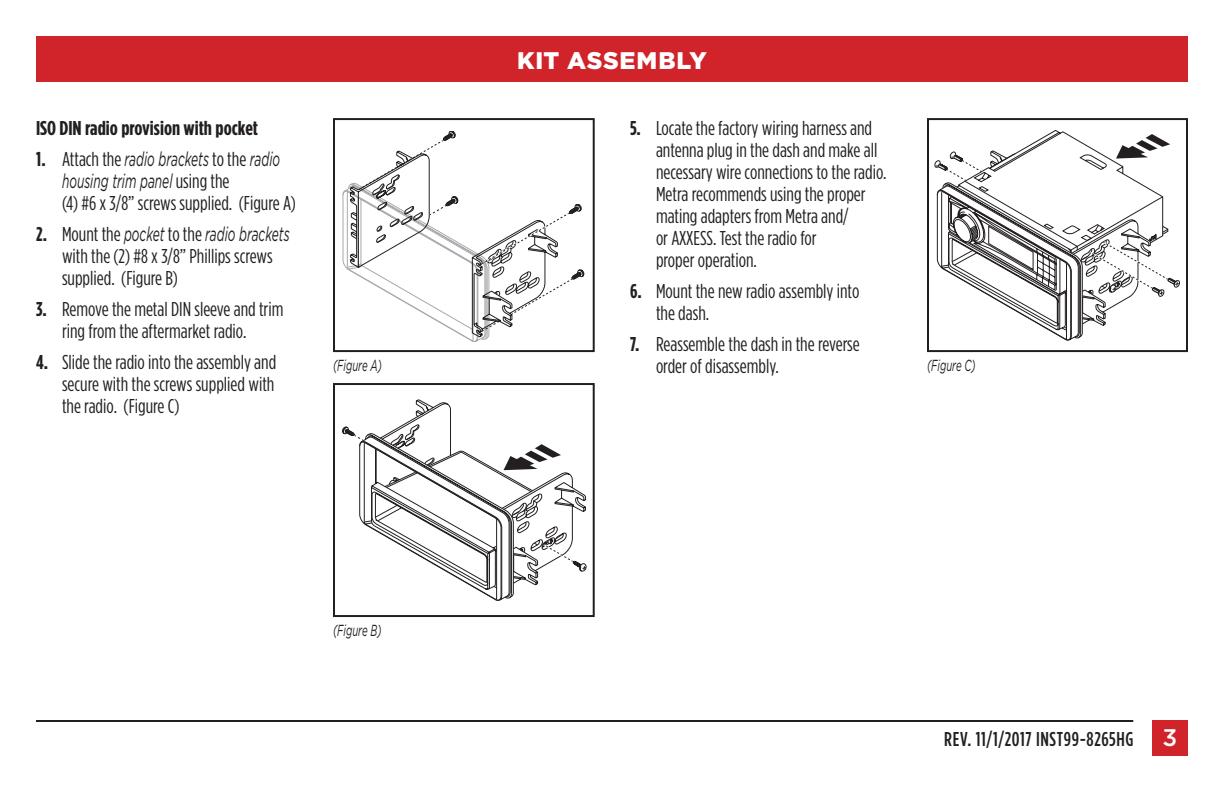
<style>
.page{position:relative;width:1224px;height:792px;background:#fff}
.page>*{position:absolute;margin:0;border:0;box-sizing:border-box;transform-origin:0 0}
.t1{font:900 24px "Gotham";letter-spacing:.03em;color:#fff}
.t2{font:20px/22px "Gotham Condensed";color:#231f20}
.t3{font:italic 20px/22px "Gotham";color:#231f20;scale:.6 1}
.t4{font:700 20px "Gotham Condensed";color:#231f20;scale:1.07 1}
.t5{font:500 20px "Gotham Condensed";letter-spacing:.03em;color:#231f20}
.t6{font:italic 16px "Gotham";color:#231f20;scale:.6 1}
.s1{font-family:"Gotham Condensed";font-weight:700;font-style:normal}
.s2{font-family:"Gotham Condensed";font-style:normal}
.s3{font-weight:700}
.s4{font-family:"Gotham";font-size:24px;color:#fff}
</style>
<div class="page">
<div style="left:36px;top:36px;width:1152px;height:45px;background:#d1232a"></div>
<hr style="left:36px;top:720px;width:1097px;height:2px;background:#231f20">
<div style="left:1152px;top:720px;width:36px;height:36px;background:#d1232a"></div>
<svg style="left:343px;top:131px;width:241px;height:211px"></svg>
<div style="left:333px;top:118px;width:262px;height:234px;border:2px solid #231f20"></div>
<svg style="left:342px;top:400px;width:244px;height:201px"></svg>
<div style="left:333px;top:383px;width:262px;height:234px;border:2px solid #231f20"></div>
<svg style="left:935px;top:130px;width:245px;height:210px"></svg>
<div style="left:927px;top:118px;width:261px;height:234px;border:2px solid #231f20"></div>
<p class="t4" style="left:36px;top:117px;width:209px">ISO DIN radio provision with pocket</p>
<p class="t3" style="left:62px;top:148px;width:365px;text-indent:-26px"><span class="s1">1.</span> <span class="s2">Attach the</span> radio brackets <span class="s2">to the</span> radio housing trim panel <span class="s2">using the</span></p>
<p class="t2" style="left:62px;top:192px;width:235px">(4) #6 x 3/8” screws supplied. (Figure A)</p>
<p class="t3" style="left:36px;top:223px;width:424px"><span class="s1">2.</span> <span class="s2">Mount the</span> pocket <span class="s2">to the</span> radio brackets</p>
<p class="t2" style="left:62px;top:245px;width:212px">with the (2) #8 x 3/8” Phillips screws supplied. (Figure B)</p>
<p class="t2" style="left:36px;top:298px;width:249px;text-align:center"><span class="s3">3.</span> Remove the metal DIN sleeve and trim ring from the aftermarket radio.</p>
<p class="t2" style="left:62px;top:351px;width:216px;text-align:justify;text-indent:-26px"><span class="s3">4.</span> Slide the radio into the assembly and secure with the screws supplied with the radio. (Figure C)</p>
<p class="t1" style="left:517px;top:47px;width:191px">KIT ASSEMBLY</p>
<p class="t2" style="left:656px;top:117px;width:232px;text-indent:-26px"><span class="s3">5.</span> Locate the factory wiring harness and antenna plug in the dash and make all necessary wire connections to the radio.<br>Metra recommends using the proper mating adapters from Metra and/<br>or AXXESS. Test the radio for<br>proper operation.</p>
<p class="t2" style="left:656px;top:280px;width:205px;text-indent:-26px"><span class="s3">6.</span> Mount the new radio assembly into the dash.</p>
<p class="t2" style="left:630px;top:333px;width:231px"><span class="s3">7.</span> Reassemble the dash in the reverse</p>
<p class="t6" style="left:333px;top:357px;width:83px">(Figure A)</p>
<p class="t2" style="left:656px;top:355px;width:124px">order of disassembly.</p>
<p class="t6" style="left:927px;top:357px;width:83px">(Figure C)</p>
<p class="t6" style="left:333px;top:622px;width:83px">(Figure B)</p>
<p class="t5" style="left:944px;top:728px;width:235px">REV. 11/1/2017 INST99-8265HG <span class="s4">3</span></p>
</div>
